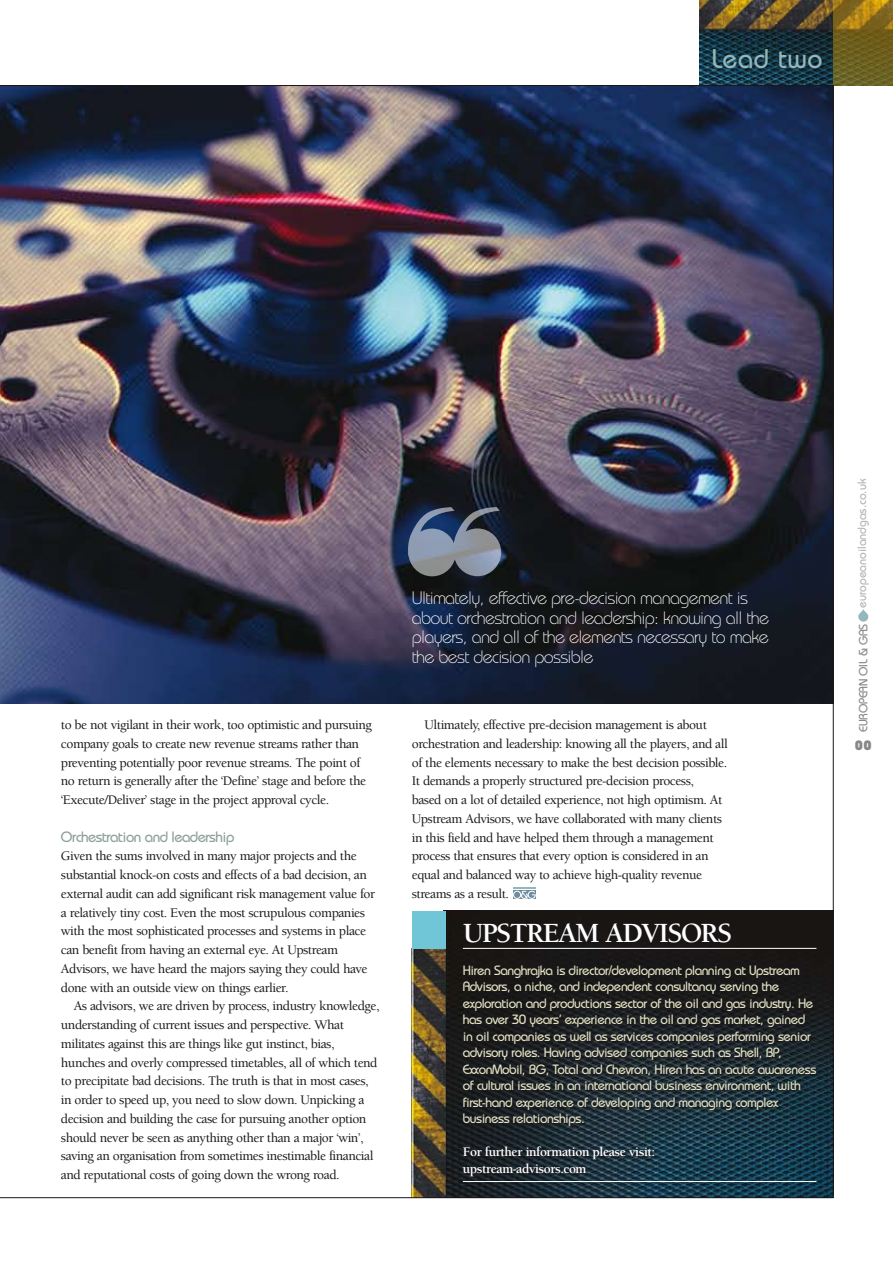
<style>
.page{position:relative;width:893px;height:1263px;background:#fff}
.page>*{position:absolute;margin:0;border:0;box-sizing:border-box;transform-origin:0 0}
.t1{font:700 28.5px "Berkeley";letter-spacing:-.055em;color:#fff}
.t2{font:500 27px "Bauhaus";letter-spacing:.025em;color:#94b7b9}
.t3{font:300 18px/19.5px "Bauhaus";letter-spacing:-.04em;color:#fff}
.t4{font:500 15px "Bauhaus";letter-spacing:-.035em;color:#8da199}
.t5{font:500 13.5px/18.8px "Berkeley";letter-spacing:-.035em;color:#1a171b}
.t6{font:500 13.5px/16.5px "Bauhaus";letter-spacing:-.035em;color:#e2e2c3}
.t7{font:700 13.5px/16.5px "Berkeley";letter-spacing:-.035em;color:#fff}
.t8{font:800 13.5px "Bauhaus";color:#87888a}
.t9{font:500 12px "Bauhaus";color:#b1b3b4}
.t10{font:500 12px "Bauhaus";letter-spacing:-.015em;color:#87888a}
</style>
<div class="page">
<img style="left:0;top:86px;width:833px;height:617px">
<img style="left:445px;top:911px;width:388px;height:286px">
<svg style="left:463px;top:922px;width:370px;height:273px;background:#1b252b"></svg>
<hr style="left:463px;top:948px;width:353px;height:1px;background:#fff">
<hr style="left:463px;top:1181px;width:353px;height:1px;background:#fff">
<img style="left:412px;top:948px;width:33px;height:249px">
<div style="left:412px;top:911px;width:33px;height:37px;background:#70c6d7"></div>
<img style="left:700px;top:0;width:133px;height:85px">
<svg style="left:833px;top:0;width:60px;height:85px;background:#7b671d"></svg>
<hr style="left:833px;top:85px;width:1px;height:1113px;background:#1a171b">
<hr style="left:0;top:1197px;width:833px;height:1px;background:#1a171b">
<hr style="left:0;top:85px;width:833px;height:1px;background:#1a171b">
<svg style="left:454px;top:528px;width:47px;height:48px"></svg>
<svg style="left:408px;top:528px;width:48px;height:48px"></svg>
<svg style="left:407px;top:506px;width:93px;height:53px;background:#5e6b81"></svg>
<svg style="left:858px;top:609px;width:10px;height:13px"></svg>
<svg style="left:513px;top:890px;width:23px;height:1px"></svg>
<hr style="left:513px;top:887px;width:23px;height:2px;background:#94b7b9">
<svg style="left:513px;top:891px;width:23px;height:8px"></svg>
<h2 class="t2" style="left:711px;top:42px;width:113px">Lead two</h2>
<p class="t5" style="left:61px;top:716px;width:312px">to be not vigilant in their work, too optimistic and pursuing company goals to create new revenue streams rather than preventing potentially poor revenue streams. The point of no return is generally after the ‘Define’ stage and before the ‘Execute/Deliver’ stage in the project approval cycle.</p>
<p class="t4" style="left:61px;top:827px;width:175px">Orchestration and leadership</p>
<p class="t5" style="left:61px;top:847px;width:316px">Given the sums involved in many major projects and the substantial knock-on costs and effects of a bad decision, an external audit can add significant risk management value for a relatively tiny cost. Even the most scrupulous companies with the most sophisticated processes and systems in place can benefit from having an external eye. At Upstream Advisors, we have heard the majors saying they could have done with an outside view on things earlier.</p>
<p class="t5" style="left:61px;top:997px;width:320px;text-indent:13px">As advisors, we are driven by process, industry knowledge, understanding of current issues and perspective. What militates against this are things like gut instinct, bias, hunches and overly compressed timetables, all of which tend to precipitate bad decisions. The truth is that in most cases, in order to speed up, you need to slow down. Unpicking a decision and building the case for pursuing another option should never be seen as anything other than a major ‘win’, saving an organisation from sometimes inestimable financial and reputational costs of going down the wrong road.</p>
<h3 class="t3" style="left:412px;top:588px;width:359px">Ultimately, effective pre-decision management is about orchestration and leadership: knowing all the players, and all of the elements necessary to make the best decision possible</h3>
<p class="t5" style="left:412px;top:716px;width:317px;text-indent:13px">Ultimately, effective pre-decision management is about orchestration and leadership: knowing all the players, and all of the elements necessary to make the best decision possible.<br>It demands a properly structured pre-decision process,<br>based on a lot of detailed experience, not high optimism. At Upstream Advisors, we have collaborated with many clients in this field and have helped them through a management process that ensures that every option is considered in an equal and balanced way to achieve high-quality revenue streams as a result.</p>
<h1 class="t1" style="left:463px;top:918px;width:271px">Upstream Advisors</h1>
<p class="t6" style="left:463px;top:962px;width:355px">Hiren Sanghrajka is director/development planning at Upstream Advisors, a niche, and independent consultancy serving the exploration and productions sector of the oil and gas industry. He has over 30 years’ experience in the oil and gas market, gained in oil companies as well as services companies performing senior advisory roles. Having advised companies such as Shell, BP, ExxonMobil, BG, Total and Chevron, Hiren has an acute awareness of cultural issues in an international business environment, with first-hand experience of developing and managing complex business relationships.</p>
<p class="t7" style="left:463px;top:1144px;width:194px">For further information please visit: upstream-advisors.com</p>
<p class="t9" style="left:855px;top:608px;width:130px;rotate:-90deg">europeanoilandgas.co.uk</p>
<p class="t10" style="left:856px;top:732px;width:109px;rotate:-90deg">European oil &amp; gas</p>
<p class="t8" style="left:855px;top:737px;width:19px">00</p>
</div>
